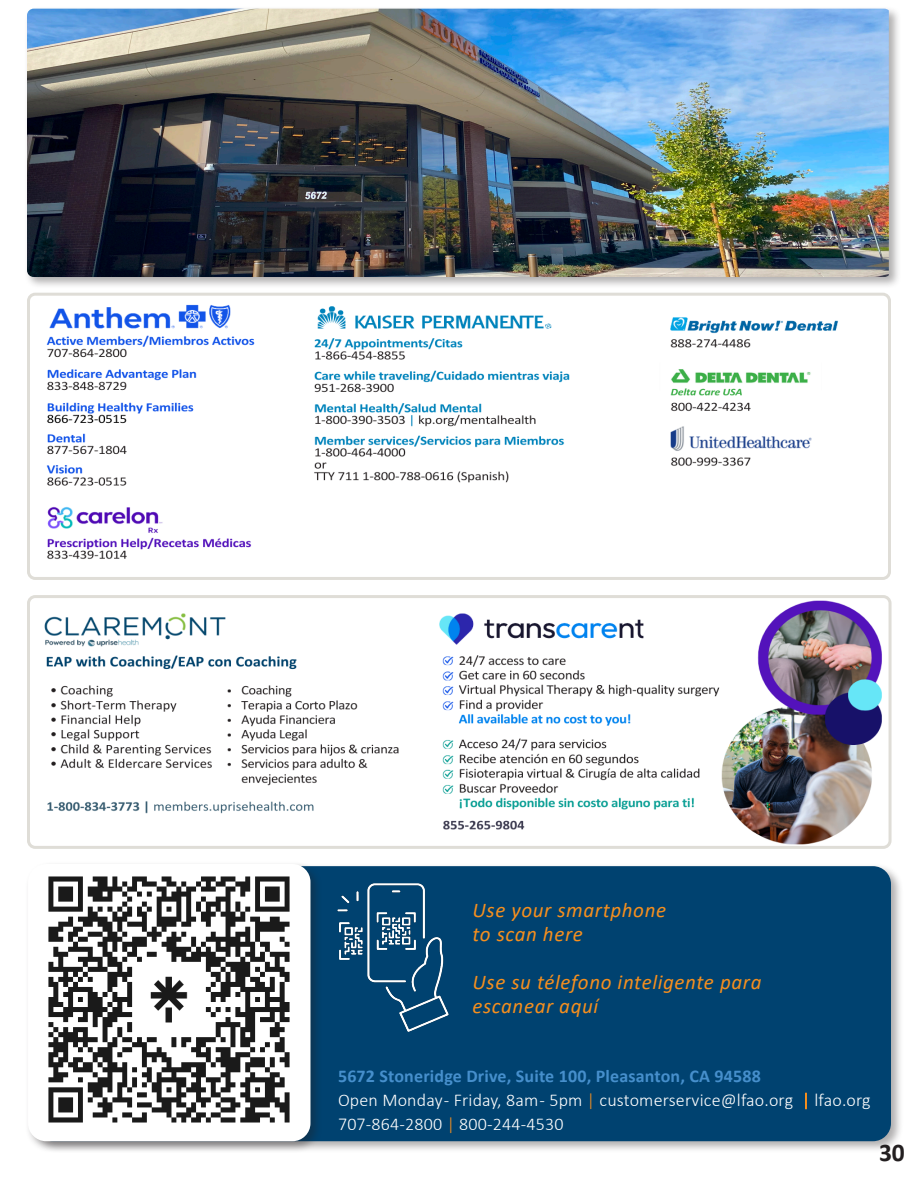
<style>
.page{position:relative;width:918px;height:1188px;background:#fff}
.page>*{position:absolute;margin:0;border:0;box-sizing:border-box;transform-origin:0 0}
.t1{font:700 25.5px "Calibri";color:#231f20}
.t2{font:italic 21px "Calibri";letter-spacing:.03em;color:#f68f1e}
.t3{font:300 18px "Calibri";letter-spacing:.01em;color:#fff}
.t4{font:700 18px "Calibri";letter-spacing:.01em;color:#468fcc}
.s1{color:#f68f1e}
</style>
<div class="page">
<img style="left:31px;top:599px;width:856px;height:246px">
<div style="left:27px;top:595px;width:865px;height:254px;border:3px solid #dfddd7;border-radius:7px"></div>
<img style="left:31px;top:297px;width:807px;height:279px">
<div style="left:27px;top:293px;width:864px;height:287px;border:3px solid #dfddd7;border-radius:7px"></div>
<div style="left:24px;top:6px;width:877px;height:284px;background:#231f20;opacity:.36"></div>
<img style="left:27px;top:9px;width:862px;height:268px">
<div style="left:31px;top:863px;width:873px;height:291px;background:#231f20;opacity:.36"></div>
<div style="left:35px;top:866px;width:856px;height:275px;background:#004270;border-radius:18px"></div>
<div style="left:25px;top:861px;width:298px;height:293px;background:#231f20;opacity:.36"></div>
<div style="left:28px;top:864px;width:282px;height:277px;background:#fff;border-radius:18px"></div>
<img style="left:48px;top:876px;width:242px;height:247px">
<img style="left:319px;top:878px;width:130px;height:158px">
<p class="t2" style="left:472px;top:896px;width:195px">Use your smartphone</p>
<p class="t2" style="left:472px;top:920px;width:112px">to scan here</p>
<p class="t2" style="left:472px;top:968px;width:291px">Use su télefono inteligente para</p>
<p class="t2" style="left:472px;top:992px;width:127px">escanear aquí</p>
<p class="t4" style="left:338px;top:1063px;width:424px">5672 Stoneridge Drive, Suite 100, Pleasanton, CA 94588</p>
<p class="t3" style="left:338px;top:1089px;width:534px">Open Monday - Friday, 8am - 5pm <span class="s1">|</span> customerservice@lfao.org <span class="s1">|</span> lfao.org</p>
<p class="t3" style="left:338px;top:1113px;width:227px">707-864-2800 <span class="s1">|</span> 800-244-4530</p>
<p class="t1" style="left:879px;top:1134px;width:27px">30</p>
</div>
